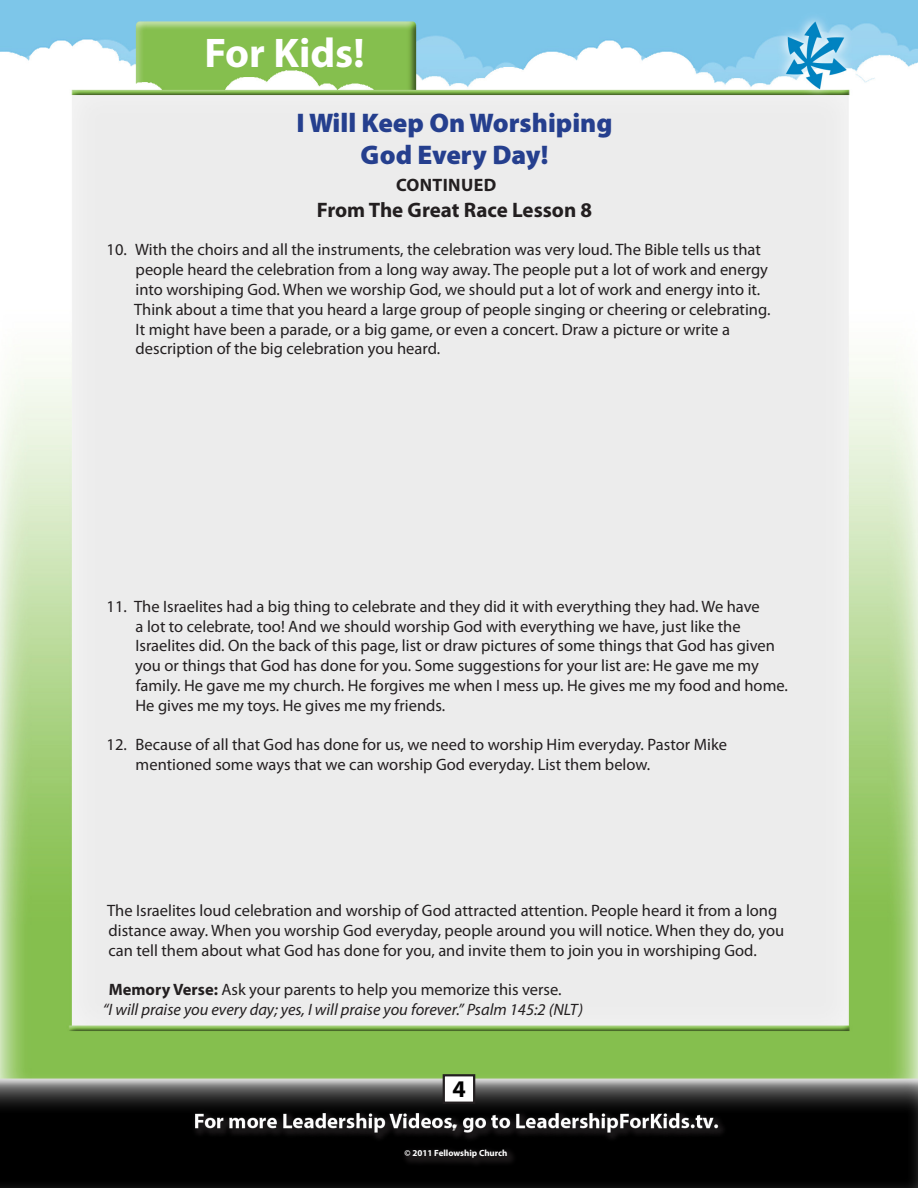
<style>
.page{position:relative;width:918px;height:1188px;background:#fff}
.page>*{position:absolute;margin:0;border:0;box-sizing:border-box;transform-origin:0 0}
.t1{font:700 41.55px "Myriad Pro";color:#fff}
.t2{font:900 27px/32.4px "Myriad Pro";color:#253f8e;text-align:center}
.t3{font:700 24px "Myriad Pro";color:#000}
.t4{font:700 21px "Myriad Pro";color:#231f20}
.t5{font:700 21px "Myriad Pro";color:#fff}
.t6{font:700 18px "Myriad Pro";letter-spacing:.02em;color:#231f20}
.t7{font:16.5px/19.8px "Myriad Pro";color:#231f20}
.t8{font:italic 16.5px "Myriad Pro";color:#231f20}
.t9{font:700 9px "Myriad Pro";color:#fff}
.s1{font-weight:700}
</style>
<div class="page">
<img style="left:0;top:0;width:918px;height:1188px">
<div style="left:444px;top:1075px;width:30px;height:28px;background:#fff"></div>
<div style="left:443px;top:1074px;width:32px;height:30px;border:2px solid #231f20"></div>
<div style="left:400px;top:1145px;width:118px;height:23px;background:#231f20;opacity:.75"></div>
<div style="left:448px;top:1120px;width:19px;height:19px;background:#231f20;opacity:.75"></div>
<h1 class="t1" style="left:204px;top:26px;width:162px">For Kids!</h1>
<h2 class="t2" style="left:296px;top:107px;width:318px">I Will Keep On Worshiping<br>God Every Day!</h2>
<p class="t6" style="left:396px;top:173px;width:102px">CONTINUED</p>
<p class="t4" style="left:317px;top:196px;width:277px">From The Great Race Lesson 8</p>
<p class="t7" style="left:134px;top:240px;width:638px;text-indent:-28px">10. With the choirs and all the instruments, the celebration was very loud. The Bible tells us that people heard the celebration from a long way away. The people put a lot of work and energy into worshiping God. When we worship God, we should put a lot of work and energy into it.<br>Think about a time that you heard a large group of people singing or cheering or celebrating.<br>It might have been a parade, or a big game, or even a concert. Draw a picture or write a description of the big celebration you heard.</p>
<p class="t7" style="left:135px;top:596px;width:654px;text-indent:-29px">11. The Israelites had a big thing to celebrate and they did it with everything they had. We have<br>a lot to celebrate, too! And we should worship God with everything we have, just like the Israelites did. On the back of this page, list or draw pictures of some things that God has given you or things that God has done for you. Some suggestions for your list are: He gave me my family. He gave me my church. He forgives me when I mess up. He gives me my food and home.<br>He gives me my toys. He gives me my friends.</p>
<p class="t7" style="left:136px;top:735px;width:593px;text-indent:-29px">12. Because of all that God has done for us, we need to worship Him everyday. Pastor Mike mentioned some ways that we can worship God everyday. List them below.</p>
<p class="t7" style="left:107px;top:900px;width:679px">The Israelites loud celebration and worship of God attracted attention. People heard it from a long distance away. When you worship God everyday, people around you will notice. When they do, you can tell them about what God has done for you, and invite them to join you in worshiping God.</p>
<p class="t7" style="left:109px;top:979px;width:454px"><span class="s1">Memory Verse:</span> Ask your parents to help you memorize this verse.</p>
<p class="t8" style="left:103px;top:999px;width:482px">“I will praise you every day; yes, I will praise you forever.” Psalm 145:2 (NLT)</p>
<h3 class="t3" style="left:452px;top:1074px;width:15px">4</h3>
<p class="t5" style="left:452px;top:1108px;width:7px">.</p>
<p class="t9" style="left:404px;top:1147px;width:105px">© 2011 Fellowship Church</p>
</div>
